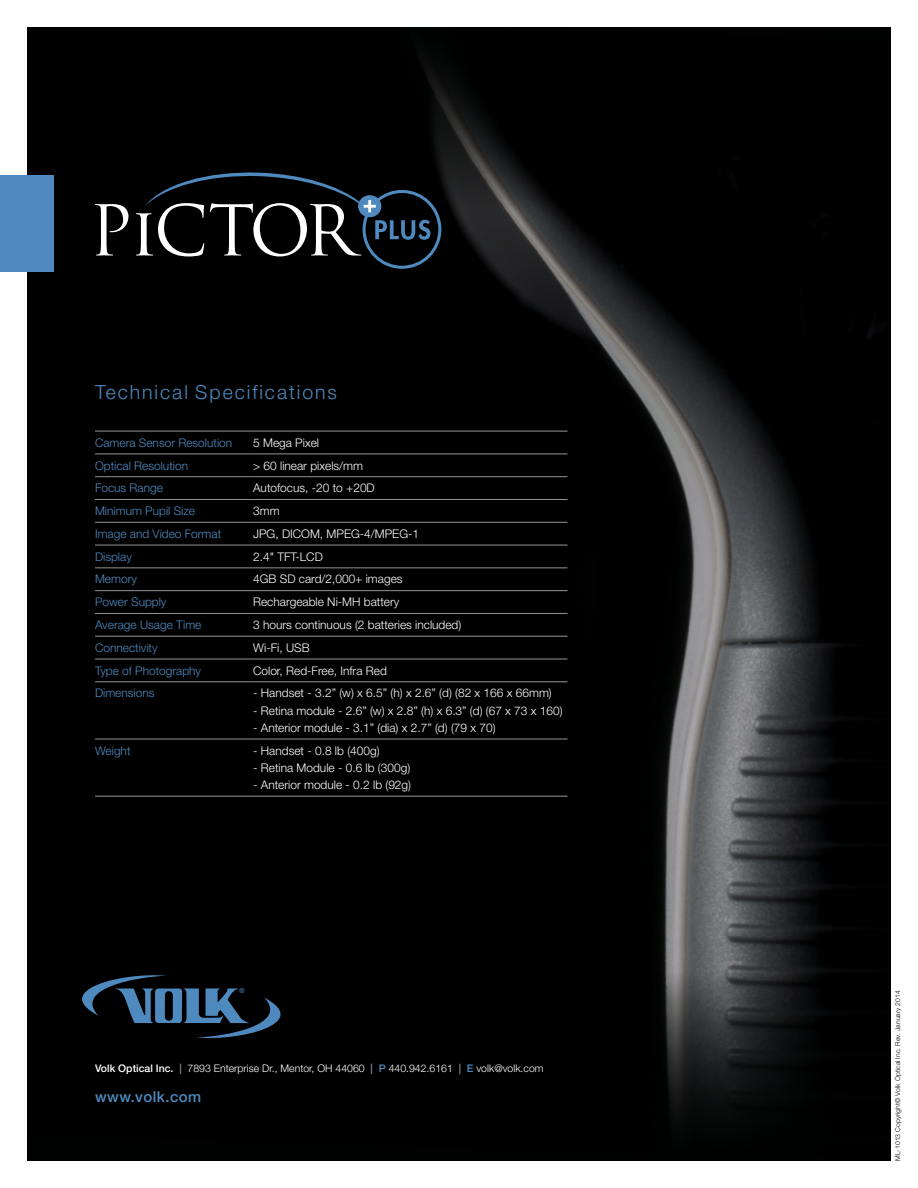
<style>
.page{position:relative;width:918px;height:1188px;background:#fff}
.page>*{position:absolute;margin:0;border:0;box-sizing:border-box;transform-origin:0 0}
.t1{font:300 19.5px "Helvetica Neue LT Std";letter-spacing:.1em;color:#4f8abe}
.t2{font:500 15px "Helvetica Neue LT Std";letter-spacing:.03em;color:#4f8abe}
.t3{font:300 11.85px "Helvetica Neue LT Std";color:#fff}
.t4{font:300 11.85px "Helvetica Neue LT Std";color:#4f8abe}
.t5{font:300 10.5px "Helvetica Neue LT Std";color:#fff}
.t6{font:300 6.75px "Helvetica Neue LT Std";letter-spacing:.01em;color:#000}
.t7{font:6.75px "Arial";color:#4f8abe}
.s1{font-weight:500}
.s2{font-weight:500;color:#808285}
.s3{font-weight:500;color:#4f8abe}
</style>
<div class="page">
<img style="left:27px;top:27px;width:864px;height:1134px">
<div style="left:0;top:176px;width:54px;height:96px;background:#4f8abe"></div>
<svg style="left:49px;top:972px;width:265px;height:69px;background:#0f1b25"></svg>
<svg style="left:95px;top:171px;width:346px;height:98px;background:#1c2023"></svg>
<hr style="left:95px;top:454px;width:158px;height:1px;background:#939598">
<hr style="left:253px;top:454px;width:315px;height:1px;background:#939598">
<hr style="left:95px;top:476px;width:158px;height:1px;background:#939598">
<hr style="left:253px;top:476px;width:315px;height:1px;background:#939598">
<hr style="left:95px;top:499px;width:158px;height:1px;background:#939598">
<hr style="left:253px;top:499px;width:315px;height:1px;background:#939598">
<hr style="left:95px;top:522px;width:158px;height:1px;background:#939598">
<hr style="left:253px;top:522px;width:315px;height:1px;background:#939598">
<hr style="left:95px;top:545px;width:158px;height:1px;background:#939598">
<hr style="left:253px;top:545px;width:315px;height:1px;background:#939598">
<hr style="left:95px;top:568px;width:158px;height:1px;background:#939598">
<hr style="left:253px;top:568px;width:315px;height:1px;background:#939598">
<hr style="left:95px;top:590px;width:158px;height:1px;background:#939598">
<hr style="left:253px;top:590px;width:315px;height:1px;background:#939598">
<hr style="left:95px;top:613px;width:158px;height:1px;background:#939598">
<hr style="left:253px;top:613px;width:315px;height:1px;background:#939598">
<hr style="left:95px;top:636px;width:158px;height:1px;background:#939598">
<hr style="left:253px;top:636px;width:315px;height:1px;background:#939598">
<hr style="left:95px;top:659px;width:158px;height:1px;background:#939598">
<hr style="left:253px;top:659px;width:315px;height:1px;background:#939598">
<hr style="left:95px;top:682px;width:158px;height:1px;background:#939598">
<hr style="left:253px;top:682px;width:315px;height:1px;background:#939598">
<hr style="left:95px;top:739px;width:158px;height:1px;background:#939598">
<hr style="left:253px;top:739px;width:315px;height:1px;background:#939598">
<hr style="left:95px;top:431px;width:158px;height:1px;background:#939598">
<hr style="left:253px;top:431px;width:315px;height:1px;background:#939598">
<hr style="left:95px;top:796px;width:158px;height:1px;background:#939598">
<hr style="left:253px;top:796px;width:315px;height:1px;background:#939598">
<h1 class="t1" style="left:95px;top:381px;width:243px">Technical Specifications</h1>
<p class="t4" style="left:95px;top:435px;width:139px">Camera Sensor Resolution</p>
<p class="t3" style="left:253px;top:435px;width:67px">5 Mega Pixel</p>
<p class="t4" style="left:95px;top:458px;width:95px">Optical Resolution</p>
<p class="t3" style="left:253px;top:458px;width:111px">&gt; 60 linear pixels/mm</p>
<p class="t4" style="left:95px;top:481px;width:69px">Focus Range</p>
<p class="t3" style="left:253px;top:481px;width:123px">Autofocus, -20 to +20D</p>
<p class="t4" style="left:95px;top:504px;width:102px">Minimum Pupil Size</p>
<p class="t3" style="left:253px;top:504px;width:28px">3mm</p>
<p class="t4" style="left:95px;top:526px;width:128px">Image and Video Format</p>
<p class="t3" style="left:253px;top:526px;width:168px">JPG, DICOM, MPEG-4/MPEG-1</p>
<p class="t4" style="left:95px;top:549px;width:38px">Display</p>
<p class="t3" style="left:253px;top:549px;width:71px">2.4" TFT-LCD</p>
<p class="t4" style="left:95px;top:572px;width:43px">Memory</p>
<p class="t3" style="left:253px;top:572px;width:151px">4GB SD card/2,000+ images</p>
<p class="t4" style="left:95px;top:595px;width:73px">Power Supply</p>
<p class="t3" style="left:253px;top:595px;width:148px">Rechargeable Ni-MH battery</p>
<p class="t4" style="left:95px;top:618px;width:108px">Average Usage Time</p>
<p class="t3" style="left:253px;top:618px;width:210px">3 hours continuous (2 batteries included)</p>
<p class="t4" style="left:95px;top:640px;width:64px">Connectivity</p>
<p class="t3" style="left:253px;top:640px;width:58px">Wi-Fi, USB</p>
<p class="t4" style="left:95px;top:663px;width:108px">Type of Photography</p>
<p class="t3" style="left:253px;top:663px;width:135px">Color, Red-Free, Infra Red</p>
<p class="t4" style="left:95px;top:686px;width:61px">Dimensions</p>
<p class="t3" style="left:253px;top:686px;width:300px">- Handset - 3.2” (w) x 6.5” (h) x 2.6” (d) (82 x 166 x 66mm)</p>
<p class="t3" style="left:253px;top:703px;width:311px">- Retina module - 2.6” (w) x 2.8” (h) x 6.3” (d) (67 x 73 x 160)</p>
<p class="t3" style="left:253px;top:720px;width:244px">- Anterior module - 3.1” (dia) x 2.7” (d) (79 x 70)</p>
<p class="t4" style="left:95px;top:743px;width:37px">Weight</p>
<p class="t3" style="left:253px;top:743px;width:128px">- Handset - 0.8 lb (400g)</p>
<p class="t3" style="left:253px;top:760px;width:159px">- Retina Module - 0.6 lb (300g)</p>
<p class="t3" style="left:253px;top:778px;width:159px">- Anterior module - 0.2 lb (92g)</p>
<p class="t7" style="left:240px;top:987px;width:6px">®</p>
<p class="t5" style="left:95px;top:1062px;width:450px"><span class="s1">Volk Optical Inc.</span> <span class="s2">|</span> 7893 Enterprise Dr., Mentor, OH 44060 <span class="s2">|</span> <span class="s3">P</span> 440.942.6161 <span class="s2">|</span> <span class="s3">E</span> volk@volk.com</p>
<p class="t2" style="left:95px;top:1088px;width:108px">www.volk.com</p>
<p class="t6" style="left:894px;top:1161px;width:172px;rotate:-90deg">ML-1013 Copyright© Volk Optical Inc. Rev. January 2014</p>
</div>
